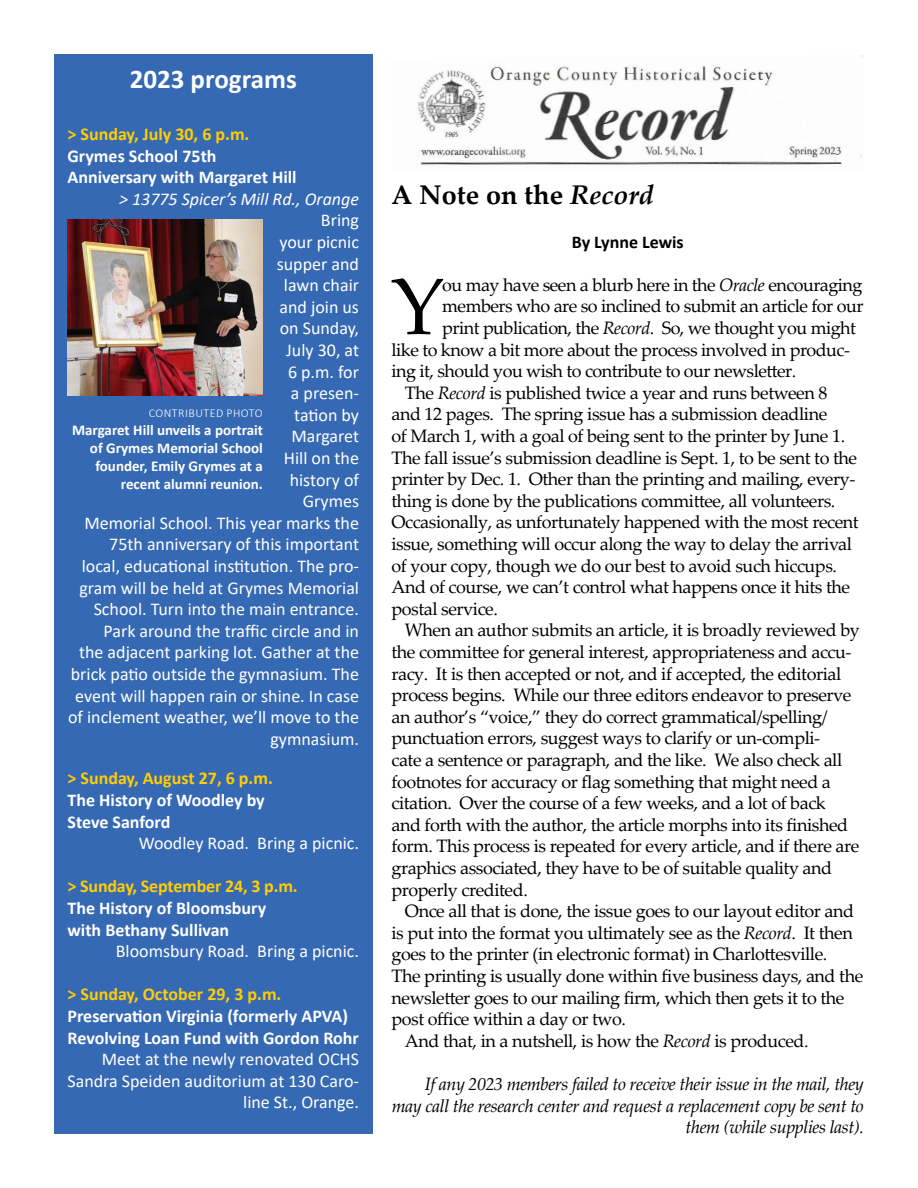
<style>
.page{position:relative;width:918px;height:1188px;background:#fff}
.page>*{position:absolute;margin:0;border:0;box-sizing:border-box;transform-origin:0 0}
.t1{font:80.1px "Palatino Linotype";color:#000}
.t2{font:700 27px "Palatino Linotype";color:#000}
.t3{font:700 27px "Calibri";color:#fff}
.t4{font:18px "Palatino Linotype";letter-spacing:-.025em;color:#000}
.t5{font:18px/21.6px "Calibri";color:#fff;text-align:right}
.t6{font:700 18px/21.6px "Calibri";color:#fff}
.t7{font:italic 18px/21.6px "Palatino Linotype";letter-spacing:-.025em;color:#000;text-align:right}
.t8{font:700 18px "Calibri";color:#ffcd05}
.t9{font:italic 18px "Calibri";color:#fff}
.t10{font:700 18px "Calibri";color:#000}
.t11{font:700 15px/18px "Calibri";color:#fff;text-align:right}
.t12{font:300 12px "Calibri";letter-spacing:.04em;color:#fff}
.s1{font-style:italic}
</style>
<div class="page">
<div style="left:54px;top:54px;width:319px;height:1080px;background:#3669b3"></div>
<img style="left:68px;top:219px;width:195px;height:176px">
<img style="left:418px;top:55px;width:445px;height:110px">
<h2 class="t3" style="left:130px;top:60px;width:168px">2023 programs</h2>
<p class="t8" style="left:68px;top:121px;width:183px">&gt; Sunday, July 30, 6 p.m.</p>
<p class="t6" style="left:68px;top:145px;width:231px">Grymes School 75th<br>Anniversary with Margaret Hill</p>
<p class="t9" style="left:119px;top:186px;width:241px">&gt; 13775 Spicer’s Mill Rd., Orange</p>
<p class="t5" style="left:68px;top:209px;width:293px">Bring<br>your picnic<br>supper and<br>lawn chair<br>and join us<br>on Sunday,<br>July 30, at<br>6 p.m. for<br>a presen-<br>tation by<br>Margaret<br>Hill on the<br>history of<br>Grymes<br>Memorial School. This year marks the<br>75th anniversary of this important local, educational institution. The pro&shy;gram will be held at Grymes Memorial<br>School. Turn into the main entrance.<br>Park around the traffic circle and in<br>the adjacent parking lot. Gather at the brick patio outside the gymnasium. The event will happen rain or shine. In case of inclement weather, we’ll move to the gymnasium.</p>
<p class="t8" style="left:68px;top:766px;width:207px">&gt; Sunday, August 27, 6 p.m.</p>
<p class="t6" style="left:68px;top:789px;width:199px">The History of Woodley by<br>Steve Sanford</p>
<p class="t5" style="left:139px;top:832px;width:222px">Woodley Road. Bring a picnic.</p>
<p class="t8" style="left:68px;top:874px;width:232px">&gt; Sunday, September 24, 3 p.m.</p>
<p class="t6" style="left:68px;top:897px;width:200px">The History of Bloomsbury with Bethany Sullivan</p>
<p class="t5" style="left:116px;top:940px;width:245px">Bloomsbury Road. Bring a picnic.</p>
<p class="t8" style="left:68px;top:982px;width:215px">&gt; Sunday, October 29, 3 p.m.</p>
<p class="t6" style="left:68px;top:1005px;width:293px">Preservation Virginia (formerly APVA)<br>Revolving Loan Fund with Gordon Rohr</p>
<p class="t5" style="left:68px;top:1048px;width:293px">Meet at the newly renovated OCHS<br>Sandra Speiden auditorium at 130 Caro&shy;line St., Orange.</p>
<p class="t12" style="left:149px;top:406px;width:115px">CONTRIBUTED PHOTO</p>
<p class="t11" style="left:72px;top:421px;width:192px">Margaret Hill unveils a portrait of Grymes Memorial School founder, Emily Grymes at a recent alumni reunion.</p>
<h2 class="t2" style="left:392px;top:176px;width:264px">A Note on the <span class="s1">Record</span></h2>
<p class="t10" style="left:572px;top:229px;width:113px">By Lynne Lewis</p>
<h1 class="t1" style="left:391px;top:250px;width:55px">Y</h1>
<p class="t4" style="left:442px;top:272px;width:422px">ou may have seen a blurb here in the <span class="s1">Oracle</span> encouraging</p>
<p class="t4" style="left:442px;top:294px;width:423px">members who are so inclined to submit an article for our</p>
<p class="t4" style="left:442px;top:315px;width:415px">print publication, the <span class="s1">Record</span>. So, we thought you might</p>
<p class="t4" style="left:391px;top:337px;width:460px">like to know a bit more about the process involved in produc-</p>
<p class="t4" style="left:391px;top:358px;width:406px">ing it, should you wish to contribute to our newsletter.</p>
<p class="t4" style="left:405px;top:380px;width:424px">The <span class="s1">Record</span> is published twice a year and runs between 8</p>
<p class="t4" style="left:391px;top:402px;width:437px">and 12 pages. The spring issue has a submission deadline</p>
<p class="t4" style="left:391px;top:423px;width:455px">of March 1, with a goal of being sent to the printer by June 1.</p>
<p class="t4" style="left:391px;top:445px;width:467px">The fall issue’s submission deadline is Sept. 1, to be sent to the</p>
<p class="t4" style="left:391px;top:466px;width:465px">printer by Dec. 1. Other than the printing and mailing, every-</p>
<p class="t4" style="left:391px;top:488px;width:446px">thing is done by the publications committee, all volunteers.</p>
<p class="t4" style="left:391px;top:510px;width:469px">Occasionally, as unfortunately happened with the most recent</p>
<p class="t4" style="left:391px;top:531px;width:462px">issue, something will occur along the way to delay the arrival</p>
<p class="t4" style="left:391px;top:553px;width:447px">of your copy, though we do our best to avoid such hiccups.</p>
<p class="t4" style="left:391px;top:574px;width:460px">And of course, we can’t control what happens once it hits the</p>
<p class="t4" style="left:391px;top:596px;width:108px">postal service.</p>
<p class="t4" style="left:405px;top:618px;width:456px">When an author submits an article, it is broadly reviewed by</p>
<p class="t4" style="left:391px;top:639px;width:462px">the committee for general interest, appropriateness and accu-</p>
<p class="t4" style="left:391px;top:661px;width:451px">racy. It is then accepted or not, and if accepted, the editorial</p>
<p class="t4" style="left:391px;top:682px;width:461px">process begins. While our three editors endeavor to preserve</p>
<p class="t4" style="left:391px;top:704px;width:437px">an author’s “voice,” they do correct grammatical/spelling/</p>
<p class="t4" style="left:391px;top:726px;width:430px">punctuation errors, suggest ways to clarify or un-compli-</p>
<p class="t4" style="left:391px;top:747px;width:452px">cate a sentence or paragraph, and the like. We also check all</p>
<p class="t4" style="left:391px;top:769px;width:441px">footnotes for accuracy or flag something that might need a</p>
<p class="t4" style="left:391px;top:790px;width:436px">citation. Over the course of a few weeks, and a lot of back</p>
<p class="t4" style="left:391px;top:812px;width:458px">and forth with the author, the article morphs into its finished</p>
<p class="t4" style="left:391px;top:834px;width:469px">form. This process is repeated for every article, and if there are</p>
<p class="t4" style="left:391px;top:855px;width:442px">graphics associated, they have to be of suitable quality and</p>
<p class="t4" style="left:391px;top:877px;width:138px">properly credited.</p>
<p class="t4" style="left:405px;top:898px;width:451px">Once all that is done, the issue goes to our layout editor and</p>
<p class="t4" style="left:391px;top:920px;width:463px">is put into the format you ultimately see as the <span class="s1">Record</span>. It then</p>
<p class="t4" style="left:391px;top:942px;width:437px">goes to the printer (in electronic format) in Charlottesville.</p>
<p class="t4" style="left:391px;top:963px;width:473px">The printing is usually done within five business days, and the</p>
<p class="t4" style="left:391px;top:985px;width:455px">newsletter goes to our mailing firm, which then gets it to the</p>
<p class="t4" style="left:391px;top:1006px;width:236px">post office within a day or two.</p>
<p class="t4" style="left:405px;top:1028px;width:405px">And that, in a nutshell, is how the <span class="s1">Record</span> is produced.</p>
<p class="t7" style="left:392px;top:1072px;width:474px">If any 2023 members failed to receive their issue in the mail, they may call the research center and request a replacement copy be sent to them (while supplies last).</p>
</div>
